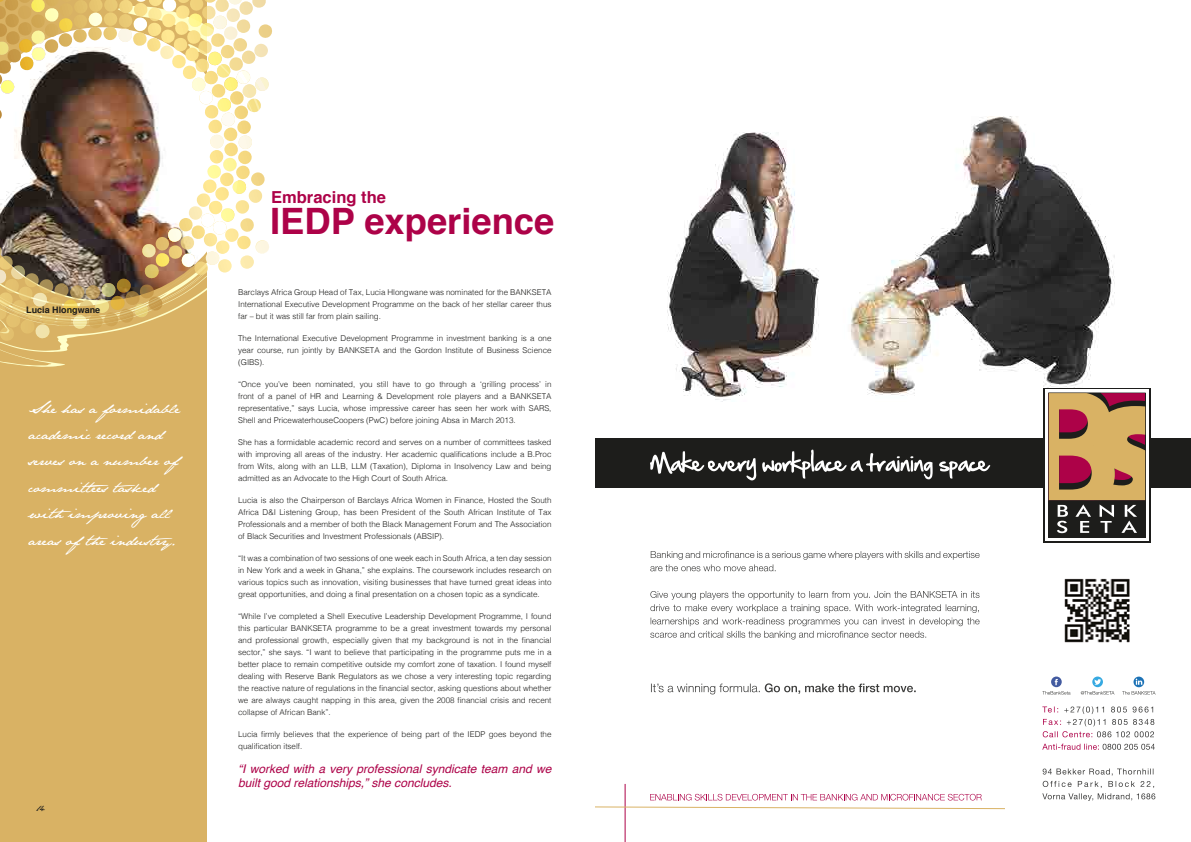
<style>
.page{position:relative;width:1191px;height:842px;background:#fff}
.page>*{position:absolute;margin:0;border:0;box-sizing:border-box;transform-origin:0 0}
.t1{font:700 36.3px "Helvetica";color:#ad0248}
.t2{font:700 16.5px "Helvetica";color:#ad0248}
.t3{font:14.2px/26.5px "Jane Austen";color:#fff}
.t4{font:italic 12px/14px "Helvetica";color:#ad0248}
.t5{font:700 9px "Helvetica";color:#1d1d1b}
.t6{font:9px "Jane Austen";color:#1d1d1b}
.t7{font:300 8px/12px "Helvetica";color:#1d1d1b;text-align:justify}
</style>
<div class="page">
<img style="left:667px;top:116px;width:448px;height:286px">
<div style="left:595px;top:439px;width:596px;height:49px;background:#1d1d1b"></div>
<svg style="left:1043px;top:388px;width:107px;height:154px"></svg>
<svg style="left:1045px;top:389px;width:103px;height:152px"></svg>
<svg style="left:1048px;top:393px;width:97px;height:144px;background:#9e7150"></svg>
<svg style="left:1042px;top:768px;width:113px;height:33px"></svg>
<svg style="left:1042px;top:744px;width:112px;height:6px"></svg>
<svg style="left:1042px;top:706px;width:112px;height:31px"></svg>
<svg style="left:650px;top:591px;width:329px;height:48px"></svg>
<svg style="left:650px;top:551px;width:329px;height:20px"></svg>
<svg style="left:651px;top:683px;width:264px;height:11px"></svg>
<svg style="left:1042px;top:676px;width:28px;height:19px"></svg>
<svg style="left:1080px;top:676px;width:34px;height:19px"></svg>
<svg style="left:1122px;top:677px;width:33px;height:18px"></svg>
<hr style="left:625px;top:784px;width:1px;height:58px;background:#ad0248">
<svg style="left:595px;top:806px;width:410px;height:3px"></svg>
<svg style="left:650px;top:794px;width:331px;height:6px"></svg>
<svg style="left:650px;top:450px;width:340px;height:30px"></svg>
<img style="left:1064px;top:578px;width:66px;height:65px">
<div style="left:0;top:0;width:207px;height:842px;background:#d9b264"></div>
<svg style="left:0;top:341px;width:69px;height:26px"></svg>
<img style="left:0;top:0;width:272px;height:341px">
<p class="t5" style="left:26px;top:302px;width:76px">Lucia Hlongwane</p>
<h3 class="t3" style="left:29px;top:394px;width:163px">She has a formidable academic record and serves on a number of committees tasked with improvingall areas ofthe industry.</h3>
<p class="t6" style="left:36px;top:803px;width:10px">14</p>
<h2 class="t2" style="left:271px;top:184px;width:116px">Embracing the</h2>
<h1 class="t1" style="left:270px;top:192px;width:286px">IEDP experience</h1>
<p class="t7" style="left:238px;top:285px;width:315px">Barclays Africa Group Head of Tax, Lucia Hlongwane was nominated for the BANKSETA International Executive Development Programme on the back of her stellar career thus far – but it was still far from plain sailing.</p>
<p class="t7" style="left:238px;top:331px;width:315px">The International Executive Development Programme in investment banking is a one year course, run jointly by BANKSETA and the Gordon Institute of Business Science (GIBS).</p>
<p class="t7" style="left:238px;top:377px;width:315px">“Once you’ve been nominated, you still have to go through a ‘grilling process’ in front of a panel of HR and Learning &amp; Development role players and a BANKSETA representative,” says Lucia, whose impressive career has seen her work with SARS, Shell and PricewaterhouseCoopers (PwC) before joining Absa in March 2013.</p>
<p class="t7" style="left:238px;top:435px;width:315px">She has a formidable academic record and serves on a number of committees tasked with improving all areas of the industry. Her academic qualifications include a B.Proc from Wits, along with an LLB, LLM (Taxation), Diploma in Insolvency Law and being admitted as an Advocate to the High Court of South Africa.</p>
<p class="t7" style="left:238px;top:493px;width:315px">Lucia is also the Chairperson of Barclays Africa Women in Finance, Hosted the South Africa D&amp;I Listening Group, has been President of the South African Institute of Tax Professionals and a member of both the Black Management Forum and The Association of Black Securities and Investment Professionals (ABSIP).</p>
<p class="t7" style="left:238px;top:551px;width:315px">“It was a combination of two sessions of one week each in South Africa, a ten day session in New York and a week in Ghana,” she explains. The coursework includes research on various topics such as innovation, visiting businesses that have turned great ideas into great opportunities, and doing a final presentation on a chosen topic as a syndicate.</p>
<p class="t7" style="left:238px;top:609px;width:315px">“While I’ve completed a Shell Executive Leadership Development Programme, I found this particular BANKSETA programme to be a great investment towards my personal and professional growth, especially given that my background is not in the financial sector,” she says. “I want to believe that participating in the programme puts me in a better place to remain competitive outside my comfort zone of taxation. I found myself dealing with Reserve Bank Regulators as we chose a very interesting topic regarding the reactive nature of regulations in the financial sector, asking questions about whether we are always caught napping in this area, given the 2008 financial crisis and recent collapse of African Bank”.</p>
<p class="t7" style="left:238px;top:727px;width:315px">Lucia firmly believes that the experience of being part of the IEDP goes beyond the qualification itself.</p>
<h3 class="t4" style="left:238px;top:762px;width:315px">“I worked with a very professional syndicate team and we built good relationships,” she concludes.</h3>
</div>
